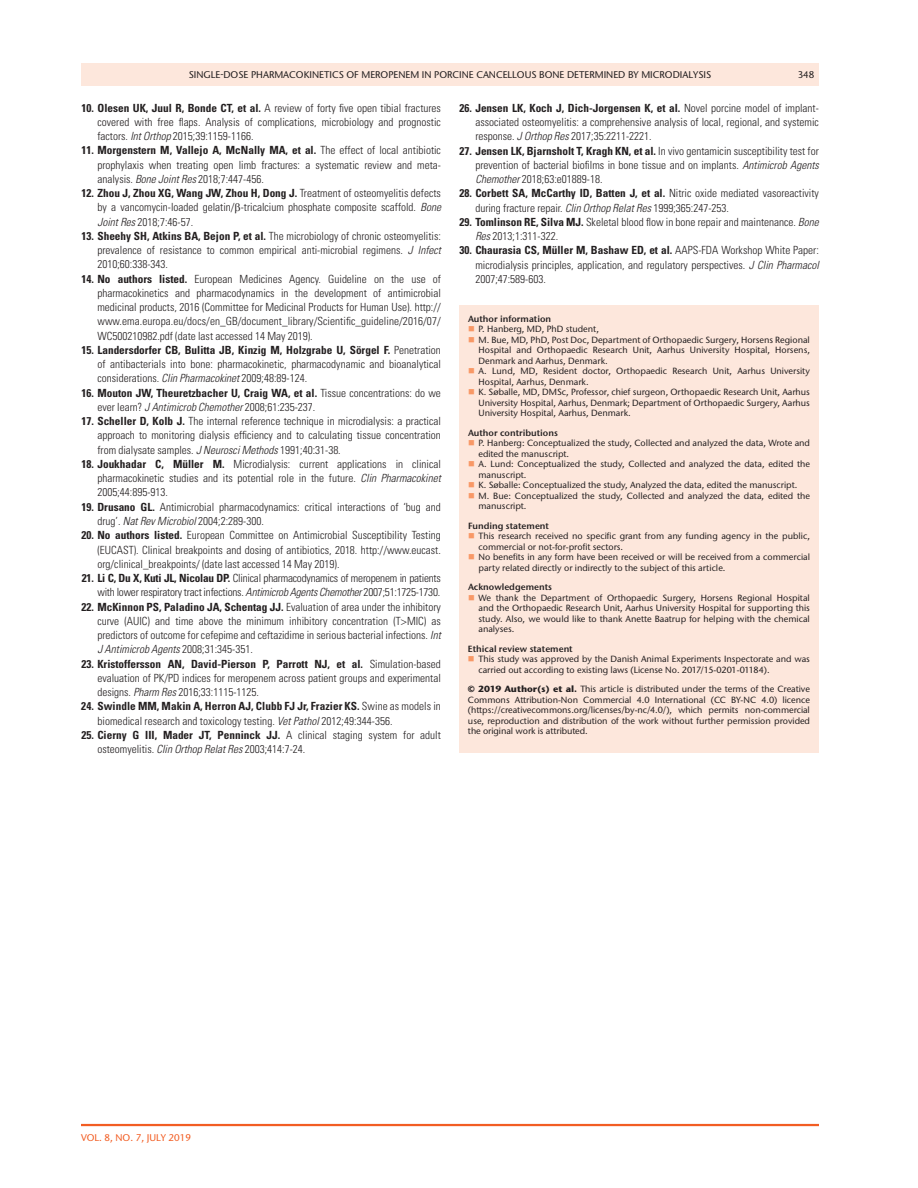
<style>
.page{position:relative;width:918px;height:1188px;background:#fff}
.page>*{position:absolute;margin:0;border:0;box-sizing:border-box;transform-origin:0 0}
.t1{font:300 condensed 11.25px/14.2px "Univers LT Std";color:#231f20;text-align:justify}
.t2{font:300 condensed 11.25px/14.2px "Univers LT Std";letter-spacing:-.02em;color:#231f20;text-align:right}
.t3{font:500 9.75px "Stone Sans ITC Pro";color:#231f20}
.t4{font:500 9.75px "Stone Sans ITC Pro";color:#f25d23}
.t5{font:500 9px/10.5px "Stone Sans ITC Pro";color:#231f20}
.t6{font:600 9px "Stone Sans ITC Pro";color:#231f20}
.s1{font-weight:700}
.s2{font-style:italic}
</style>
<div class="page">
<div style="left:81px;top:63px;width:738px;height:23px;background:#fde7dc"></div>
<hr style="left:81px;top:1124px;width:738px;height:2px;background:#f25d23">
<div style="left:459px;top:305px;width:360px;height:447px;background:#fde7dc"></div>
<p class="t3" style="left:189px;top:68px;width:70px">Single-dose pharmac</p>
<p class="t3" style="left:296px;top:68px;width:20px">okinetic</p>
<p class="t3" style="left:339px;top:68px;width:30px">s of mer</p>
<p class="t3" style="left:381px;top:68px;width:15px">openem</p>
<p class="t3" style="left:422px;top:68px;width:32px">in porcine</p>
<p class="t3" style="left:476px;top:68px;width:8px">cance</p>
<p class="t3" style="left:508px;top:68px;width:74px">llous bone determine</p>
<p class="t3" style="left:618px;top:68px;width:30px">d by micr</p>
<p class="t3" style="left:665px;top:68px;width:48px">odialysis</p>
<p class="t3" style="left:798px;top:68px;width:18px">348</p>
<p class="t1" style="left:97px;top:101px;width:345px;text-indent:-16px"><span class="s1">10. Olesen UK, Juul R, Bonde CT, et al.</span> A review of forty five open tibial fractures covered with free flaps. Analysis of complications, microbiology and prognostic factors. <span class="s2">Int Orthop</span> 2015;39:1159-1166.</p>
<p class="t1" style="left:97px;top:143px;width:345px;text-indent:-16px"><span class="s1">11. Morgenstern M, Vallejo A, McNally MA, et al.</span> The effect of local antibiotic prophylaxis when treating open limb fractures: a systematic review and meta&shy;analysis. <span class="s2">Bone Joint Res</span> 2018;7:447-456.</p>
<p class="t1" style="left:97px;top:186px;width:345px;text-indent:-16px"><span class="s1">12. Zhou J, Zhou XG, Wang JW, Zhou H, Dong J.</span> Treatment of osteomyelitis defects by a vancomycin-loaded gelatin/ -tricalcium phosphate composite scaffold. <span class="s2">Bone Joint Res</span> 2018;7:46-57.</p>
<p class="t1" style="left:97px;top:229px;width:345px;text-indent:-16px"><span class="s1">13. Sheehy SH, Atkins BA, Bejon P, et al.</span> The microbiology of chronic osteomyelitis: prevalence of resistance to common empirical anti-microbial regimens. <span class="s2">J Infect </span>2010;60:338-343.</p>
<p class="t1" style="left:97px;top:272px;width:345px;text-indent:-16px"><span class="s1">14. No authors listed.</span> European Medicines Agency. Guideline on the use of pharmacokinetics and pharmacodynamics in the development of antimicrobial medicinal products, 2016 (Committee for Medicinal Products for Human Use). http:// www.ema.europa.eu/docs/en_GB/document_library/Scientific_guideline/2016/07/ WC500210982.pdf (date last accessed 14 May 2019).</p>
<p class="t1" style="left:97px;top:343px;width:345px;text-indent:-16px"><span class="s1">15. Landersdorfer CB, Bulitta JB, Kinzig M, Holzgrabe U, Sörgel F.</span> Penetration of antibacterials into bone: pharmacokinetic, pharmacodynamic and bioanalytical considerations. <span class="s2">Clin Pharmacokinet</span> 2009;48:89-124.</p>
<p class="t1" style="left:97px;top:386px;width:345px;text-indent:-16px"><span class="s1">16. Mouton JW, Theuretzbacher U, Craig WA, et al.</span> Tissue concentrations: do we ever learn? <span class="s2">J Antimicrob Chemother</span> 2008;61:235-237.</p>
<p class="t1" style="left:97px;top:414px;width:345px;text-indent:-16px"><span class="s1">17. Scheller D, Kolb J.</span> The internal reference technique in microdialysis: a practical approach to monitoring dialysis efficiency and to calculating tissue concentration from dialysate samples. <span class="s2">J Neurosci Methods</span> 1991;40:31-38.</p>
<p class="t1" style="left:97px;top:457px;width:345px;text-indent:-16px"><span class="s1">18. Joukhadar C, Müller M.</span> Microdialysis: current applications in clinical pharmacokinetic studies and its potential role in the future. <span class="s2">Clin Pharmacokinet </span>2005;44:895-913.</p>
<p class="t1" style="left:97px;top:500px;width:345px;text-indent:-16px"><span class="s1">19. Drusano GL.</span> Antimicrobial pharmacodynamics: critical interactions of ‘bug and drug’. <span class="s2">Nat Rev Microbiol</span> 2004;2:289-300.</p>
<p class="t1" style="left:97px;top:528px;width:345px;text-indent:-16px"><span class="s1">20. No authors listed.</span> European Committee on Antimicrobial Susceptibility Testing (EUCAST). Clinical breakpoints and dosing of antibiotics, 2018. http://www.eucast. org/clinical_breakpoints/ (date last accessed 14 May 2019).</p>
<p class="t2" style="left:82px;top:571px;width:361px"><span class="s1">21. Li C, Du X, Kuti JL, Nicolau DP.</span> Clinical pharmacodynamics of meropenem in patients with lower respiratory tract infections. <span class="s2">Antimicrob Agents Chemother</span> 2007;51:1725-1730.</p>
<p class="t1" style="left:97px;top:599px;width:345px;text-indent:-16px"><span class="s1">22. McKinnon PS, Paladino JA, Schentag JJ.</span> Evaluation of area under the inhibitory curve (AUIC) and time above the minimum inhibitory concentration (T MIC) as predictors of outcome for cefepime and ceftazidime in serious bacterial infections. <span class="s2">Int J Antimicrob Agents</span> 2008;31:345-351.</p>
<p class="t1" style="left:97px;top:656px;width:345px;text-indent:-16px"><span class="s1">23. Kristoffersson AN, David-Pierson P, Parrott NJ, et al.</span> Simulation-based evaluation of PK/PD indices for meropenem across patient groups and experimental designs. <span class="s2">Pharm Res</span> 2016;33:1115-1125.</p>
<p class="t1" style="left:97px;top:699px;width:345px;text-indent:-16px"><span class="s1">24. Swindle MM, Makin A, Herron AJ, Clubb FJ Jr, Frazier KS.</span> Swine as models in biomedical research and toxicology testing. <span class="s2">Vet Pathol</span> 2012;49:344-356.</p>
<p class="t1" style="left:97px;top:728px;width:345px;text-indent:-16px"><span class="s1">25. Cierny G III, Mader JT, Penninck JJ.</span> A clinical staging system for adult osteomyelitis. <span class="s2">Clin Orthop Relat Res</span> 2003;414:7-24.</p>
<p class="t1" style="left:475px;top:101px;width:345px;text-indent:-16px"><span class="s1">26. Jensen LK, Koch J, Dich-Jorgensen K, et al.</span> Novel porcine model of implant&shy;associated osteomyelitis: a comprehensive analysis of local, regional, and systemic response. <span class="s2">J Orthop Res</span> 2017;35:2211-2221.</p>
<p class="t1" style="left:475px;top:143px;width:345px;text-indent:-16px"><span class="s1">27. Jensen LK, Bjarnsholt T, Kragh KN, et al.</span> In vivo gentamicin susceptibility test for prevention of bacterial biofilms in bone tissue and on implants. <span class="s2">Antimicrob Agents Chemother</span> 2018;63:e01889-18.</p>
<p class="t1" style="left:475px;top:186px;width:345px;text-indent:-16px"><span class="s1">28. Corbett SA, McCarthy ID, Batten J, et al.</span> Nitric oxide mediated vasoreactivity during fracture repair. <span class="s2">Clin Orthop Relat Res</span> 1999;365:247-253.</p>
<p class="t1" style="left:475px;top:215px;width:345px;text-indent:-16px"><span class="s1">29. Tomlinson RE, Silva MJ.</span> Skeletal blood flow in bone repair and maintenance. <span class="s2">Bone<br>Res</span> 2013;1:311-322.</p>
<p class="t1" style="left:475px;top:243px;width:345px;text-indent:-16px"><span class="s1">30. Chaurasia CS, Müller M, Bashaw ED, et al.</span> AAPS-FDA Workshop White Paper: microdialysis principles, application, and regulatory perspectives. <span class="s2">J Clin Pharmacol </span>2007;47:589-603.</p>
<p class="t6" style="left:468px;top:313px;width:85px">Author information</p>
<p class="t5" style="left:479px;top:324px;width:333px">P. Hanberg, MD, PhD student,<br>M. Bue, MD, PhD, Post Doc, Department of Orthopaedic Surgery, Horsens Regional Hospital and Orthopaedic Research Unit, Aarhus University Hospital, Horsens, Denmark and Aarhus, Denmark.<br>A. Lund, MD, Resident doctor, Orthopaedic Research Unit, Aarhus University Hospital, Aarhus, Denmark.<br>K. Søballe, MD, DMSc, Professor, chief surgeon, Orthopaedic Research Unit, Aarhus University Hospital, Aarhus, Denmark; Department of Orthopaedic Surgery, Aarhus University Hospital, Aarhus, Denmark.</p>
<p class="t6" style="left:468px;top:427px;width:91px">Author contributions</p>
<p class="t5" style="left:479px;top:438px;width:333px">P. Hanberg: Conceptualized the study, Collected and analyzed the data, Wrote and edited the manuscript.<br>A. Lund: Conceptualized the study, Collected and analyzed the data, edited the manuscript.<br>K. Søballe: Conceptualized the study, Analyzed the data, edited the manuscript.<br>M. Bue: Conceptualized the study, Collected and analyzed the data, edited the manuscript.</p>
<p class="t6" style="left:468px;top:520px;width:83px">Funding statement</p>
<p class="t5" style="left:479px;top:531px;width:333px">This research received no specific grant from any funding agency in the public, commercial or not-for-profit sectors.<br>No benefits in any form have been received or will be received from a commercial party related directly or indirectly to the subject of this article.</p>
<p class="t6" style="left:468px;top:581px;width:86px">Acknowledgements</p>
<p class="t5" style="left:478px;top:592px;width:333px;text-align:justify">We thank the Department of Orthopaedic Surgery, Horsens Regional Hospital and the Orthopaedic Research Unit, Aarhus University Hospital for supporting this study. Also, we would like to thank Anette Baatrup for helping with the chemical analyses.</p>
<p class="t6" style="left:468px;top:643px;width:106px">Ethical review statement</p>
<p class="t5" style="left:478px;top:654px;width:333px">This study was approved by the Danish Animal Experiments Inspectorate and was carried out according to existing laws (License No. 2017/15-0201-01184).</p>
<p class="t5" style="left:468px;top:684px;width:344px;text-align:justify"><span class="s1">© 2019 Author(s) et al.</span> This article is distributed under the terms of the Creative Commons Attribution-Non Commercial 4.0 International (CC BY-NC 4.0) licence (https://creativecommons.org/licenses/by-nc/4.0/), which permits non-commercial use, reproduction and distribution of the work without further permission provided the original work is attributed.</p>
<p class="t4" style="left:81px;top:1132px;width:111px">vol. 8, No. 7, JULY 2019</p>
</div>
